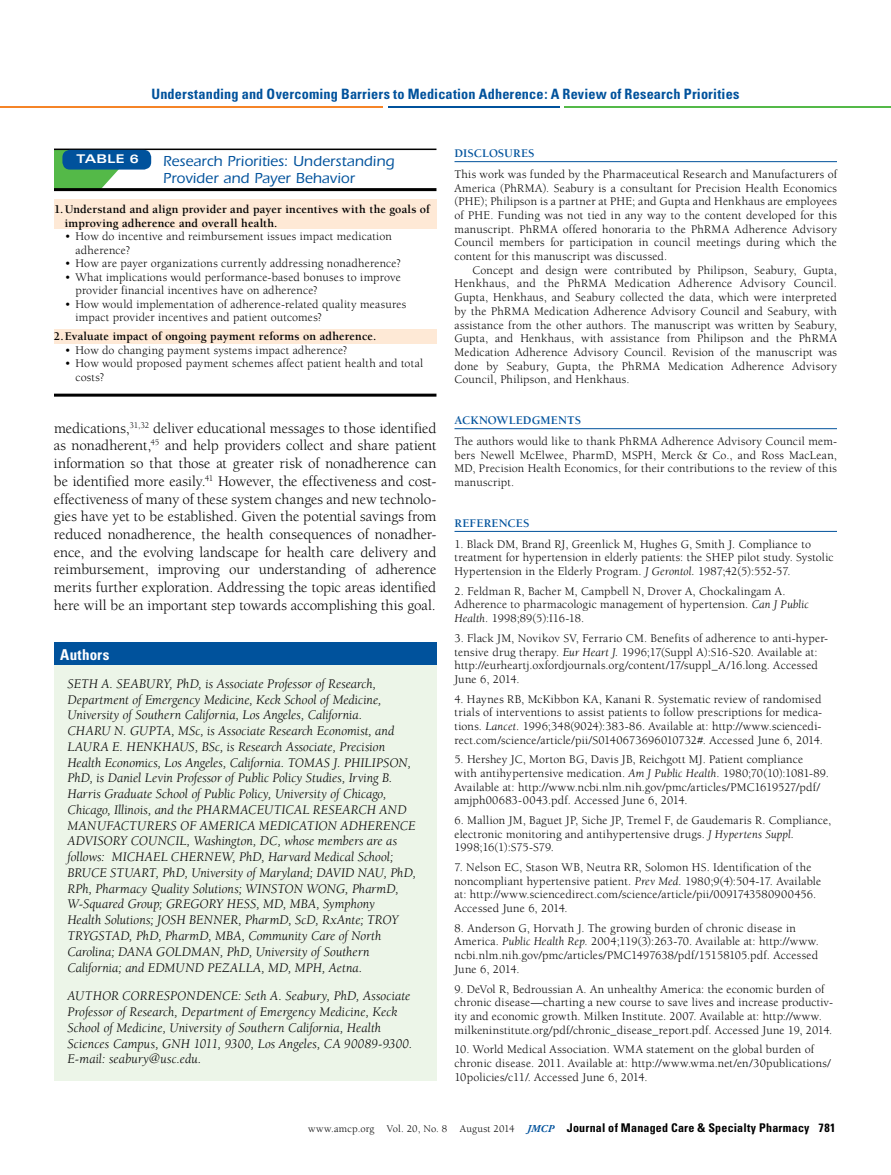
<style>
.page{position:relative;width:891px;height:1175px;background:#fff}
.page>*{position:absolute;margin:0;border:0;box-sizing:border-box;transform-origin:0 0}
.t1{font:15px/17.7px "Berkeley Pro";color:#000;text-align:justify}
.t2{font:500 15px/16.5px "ITC Eras Std";letter-spacing:.005em;color:#00529c}
.t3{font:700 condensed 15px "Univers";letter-spacing:.02em;color:#fff}
.t4{font:700 condensed 14.25px "Univers";letter-spacing:.01em;color:#00529c}
.t5{font:italic 13.5px/15.8px "Berkeley Pro";letter-spacing:.005em;color:#000}
.t6{font:12px/13.6px "Berkeley Pro";letter-spacing:.01em;color:#000}
.t7{font:700 12px/13.5px "Berkeley Pro";letter-spacing:.01em;color:#000}
.t8{font:700 condensed 12px "Univers";letter-spacing:.015em;color:#000}
.t9{font:700 12px "Berkeley Pro";letter-spacing:.005em;color:#00529c}
.t10{font:700 expanded 12px "Univers";letter-spacing:.025em;color:#fff}
.s1{font-style:italic}
.s2{font-family:"Berkeley Pro";font-weight:400;font-stretch:normal;font-size:10.5px}
.s3{font-family:"Adobe Garamond Pro";font-style:italic;font-stretch:normal;font-size:10.5px;color:#00529c}
</style>
<div class="page">
<hr style="left:0;top:107px;width:383px;height:1px;background:#f58427">
<hr style="left:388px;top:107px;width:172px;height:1px;background:#00529c">
<hr style="left:565px;top:107px;width:326px;height:1px;background:#54b948">
<div style="left:54px;top:329px;width:382px;height:14px;background:#fee9d6"></div>
<div style="left:54px;top:200px;width:382px;height:29px;background:#fee9d6"></div>
<div style="left:54px;top:642px;width:382px;height:438px;background:#ecf5e8"></div>
<div style="left:54px;top:642px;width:382px;height:23px;background:#00529c"></div>
<svg style="left:54px;top:150px;width:64px;height:38px"></svg>
<hr style="left:54px;top:148px;width:382px;height:2px;background:#000">
<hr style="left:54px;top:188px;width:382px;height:3px;background:#000">
<div style="left:62px;top:150px;width:89px;height:20px;background:#00529c;border-radius:8px"></div>
<hr style="left:54px;top:393px;width:382px;height:3px;background:#000">
<hr style="left:455px;top:161px;width:382px;height:1px;background:#00529c">
<hr style="left:455px;top:428px;width:382px;height:1px;background:#00529c">
<hr style="left:455px;top:531px;width:382px;height:1px;background:#00529c">
<p class="t4" style="left:151px;top:85px;width:589px">Understanding and Overcoming Barriers to Medication Adherence: A Review of Research Priorities</p>
<p class="t10" style="left:76px;top:152px;width:64px">TABLE 6</p>
<p class="t2" style="left:163px;top:153px;width:233px">Research Priorities: Understanding<br>Provider and Payer Behavior</p>
<p class="t7" style="left:65px;top:203px;width:367px;text-indent:-11px">1.Understand and align provider and payer incentives with the goals of improving adherence and overall health.</p>
<p class="t6" style="left:76px;top:230px;width:318px;text-indent:-11px">• How do incentive and reimbursement issues impact medication adherence?</p>
<p class="t6" style="left:65px;top:256px;width:338px">• How are payer organizations currently addressing nonadherence?</p>
<p class="t6" style="left:76px;top:270px;width:327px;text-indent:-11px">• What implications would performance-based bonuses to improve provider financial incentives have on adherence?</p>
<p class="t6" style="left:76px;top:297px;width:332px;text-indent:-11px">• How would implementation of adherence-related quality measures impact provider incentives and patient outcomes?</p>
<p class="t7" style="left:54px;top:329px;width:324px">2.Evaluate impact of ongoing payment reforms on adherence.</p>
<p class="t6" style="left:65px;top:343px;width:284px">• How do changing payment systems impact adherence?</p>
<p class="t6" style="left:76px;top:356px;width:349px;text-indent:-11px">• How would proposed payment schemes affect patient health and total costs?</p>
<p class="t1" style="left:54px;top:419px;width:384px">medications,<sup>31,32</sup> deliver educational messages to those identified as nonadherent,<sup>45</sup> and help providers collect and share patient information so that those at greater risk of nonadherence can be identified more easily.<sup>41</sup> However, the effectiveness and cost&shy;effectiveness of many of these system changes and new technolo&shy;gies have yet to be established. Given the potential savings from reduced nonadherence, the health consequences of nonadher&shy;ence, and the evolving landscape for health care delivery and reimbursement, improving our understanding of adherence merits further exploration. Addressing the topic areas identified here will be an important step towards accomplishing this goal.</p>
<p class="t3" style="left:60px;top:645px;width:51px">Authors</p>
<p class="t5" style="left:68px;top:676px;width:350px">SETH A. SEABURY, PhD, is Associate Professor of Research, Department of Emergency Medicine, Keck School of Medicine, University of Southern California, Los Angeles, California.<br>CHARU N. GUPTA, MSc, is Associate Research Economist, and LAURA E. HENKHAUS, BSc, is Research Associate, Precision Health Economics, Los Angeles, California. TOMAS J. PHILIPSON, PhD, is Daniel Levin Professor of Public Policy Studies, Irving B.<br>Harris Graduate School of Public Policy, University of Chicago, Chicago, Illinois, and the PHARMACEUTICAL RESEARCH AND MANUFACTURERS OF AMERICA MEDICATION ADHERENCE ADVISORY COUNCIL, Washington, DC, whose members are as follows: MICHAEL CHERNEW, PhD, Harvard Medical School; BRUCE STUART, PhD, University of Maryland; DAVID NAU, PhD, RPh, Pharmacy Quality Solutions; WINSTON WONG, PharmD, W-Squared Group; GREGORY HESS, MD, MBA, Symphony<br>Health Solutions; JOSH BENNER, PharmD, ScD, RxAnte; TROY TRYGSTAD, PhD, PharmD, MBA, Community Care of North Carolina; DANA GOLDMAN, PhD, University of Southern California; and EDMUND PEZALLA, MD, MPH, Aetna.</p>
<p class="t5" style="left:68px;top:988px;width:346px">AUTHOR CORRESPONDENCE: Seth A. Seabury, PhD, Associate Professor of Research, Department of Emergency Medicine, Keck School of Medicine, University of Southern California, Health Sciences Campus, GNH 1011, 9300, Los Angeles, CA 90089-9300.<br>E-mail: seabury@usc.edu.</p>
<p class="t9" style="left:455px;top:146px;width:82px">DISCLOSURES</p>
<p class="t6" style="left:455px;top:167px;width:384px;text-align:justify">This work was funded by the Pharmaceutical Research and Manufacturers of America (PhRMA). Seabury is a consultant for Precision Health Economics (PHE); Philipson is a partner at PHE; and Gupta and Henkhaus are employees of PHE. Funding was not tied in any way to the content developed for this manuscript. PhRMA offered honoraria to the PhRMA Adherence Advisory Council members for participation in council meetings during which the content for this manuscript was discussed.</p>
<p class="t6" style="left:455px;top:263px;width:384px;text-align:justify;text-indent:18px">Concept and design were contributed by Philipson, Seabury, Gupta, Henkhaus, and the PhRMA Medication Adherence Advisory Council.<br>Gupta, Henkhaus, and Seabury collected the data, which were interpreted by the PhRMA Medication Adherence Advisory Council and Seabury, with assistance from the other authors. The manuscript was written by Seabury, Gupta, and Henkhaus, with assistance from Philipson and the PhRMA Medication Adherence Advisory Council. Revision of the manuscript was done by Seabury, Gupta, the PhRMA Medication Adherence Advisory Council, Philipson, and Henkhaus.</p>
<p class="t9" style="left:455px;top:413px;width:128px">ACKNOWLEDGMENTS</p>
<p class="t6" style="left:455px;top:434px;width:384px;text-align:justify">The authors would like to thank PhRMA Adherence Advisory Council mem&shy;bers Newell McElwee, PharmD, MSPH, Merck &amp; Co., and Ross MacLean, MD, Precision Health Economics, for their contributions to the review of this manuscript.</p>
<p class="t9" style="left:455px;top:516px;width:31px">References</p>
<p class="t6" style="left:455px;top:537px;width:381px">1. Black DM, Brand RJ, Greenlick M, Hughes G, Smith J. Compliance to treatment for hypertension in elderly patients: the SHEP pilot study. Systolic<br>Hypertension in the Elderly Program. <span class="s1">J Gerontol.</span> 1987;42(5):552-57.</p>
<p class="t6" style="left:455px;top:584px;width:356px">2. Feldman R, Bacher M, Campbell N, Drover A, Chockalingam A.<br>Adherence to pharmacologic management of hypertension. <span class="s1">Can J Public<br>Health</span>. 1998;89(5):I16-18.</p>
<p class="t6" style="left:455px;top:631px;width:375px">3. Flack JM, Novikov SV, Ferrario CM. Benefits of adherence to anti-hyper&shy;tensive drug therapy. <span class="s1">Eur Heart J.</span> 1996;17(Suppl A):S16-S20. Available at: http://eurheartj.oxfordjournals.org/content/17/suppl_A/16.long. Accessed June 6, 2014.</p>
<p class="t6" style="left:454px;top:692px;width:370px;text-align:justify">4. Haynes RB, McKibbon KA, Kanani R. Systematic review of randomised trials of interventions to assist patients to follow prescriptions for medica&shy;tions. <span class="s1">Lancet</span>. 1996;348(9024):383-86. Available at: http://www.sciencedi&shy;rect.com/science/article/pii/S0140673696010732#. Accessed June 6, 2014.</p>
<p class="t6" style="left:454px;top:752px;width:376px">5. Hershey JC, Morton BG, Davis JB, Reichgott MJ. Patient compliance<br>with antihypertensive medication. <span class="s1">Am J Public Health</span>. 1980;70(10):1081-89.<br>Available at: http://www.ncbi.nlm.nih.gov/pmc/articles/PMC1619527/pdf/ amjph00683-0043.pdf. Accessed June 6, 2014.</p>
<p class="t6" style="left:454px;top:813px;width:378px">6. Mallion JM, Baguet JP, Siche JP, Tremel F, de Gaudemaris R. Compliance, electronic monitoring and antihypertensive drugs. <span class="s1">J Hypertens Suppl.<br></span>1998;16(1):S75-S79.</p>
<p class="t6" style="left:454px;top:860px;width:368px">7. Nelson EC, Stason WB, Neutra RR, Solomon HS. Identification of the noncompliant hypertensive patient. <span class="s1">Prev Med.</span> 1980;9(4):504-17. Available at: http://www.sciencedirect.com/science/article/pii/0091743580900456.<br>Accessed June 6, 2014.</p>
<p class="t6" style="left:454px;top:921px;width:366px">8. Anderson G, Horvath J. The growing burden of chronic disease in America. <span class="s1">Public Health Rep</span>. 2004;119(3):263-70. Available at: http://www. ncbi.nlm.nih.gov/pmc/articles/PMC1497638/pdf/15158105.pdf. Accessed June 6, 2014.</p>
<p class="t6" style="left:455px;top:982px;width:380px">9. DeVol R, Bedroussian A. An unhealthy America: the economic burden of chronic disease—charting a new course to save lives and increase productiv&shy;ity and economic growth. Milken Institute. 2007. Available at: http://www. milkeninstitute.org/pdf/chronic_disease_report.pdf. Accessed June 19, 2014.</p>
<p class="t6" style="left:455px;top:1042px;width:378px">10. World Medical Association. WMA statement on the global burden of chronic disease. 2011. Available at: http://www.wma.net/en/30publications/<br>10policies/c11/. Accessed June 6, 2014.</p>
<p class="t8" style="left:308px;top:1120px;width:529px"><span class="s2">www.amcp.org Vol. 20, No. 8 August 2014</span> <span class="s3">JMCP</span> Journal of Managed Care &amp; Specialty Pharmacy 781</p>
</div>
